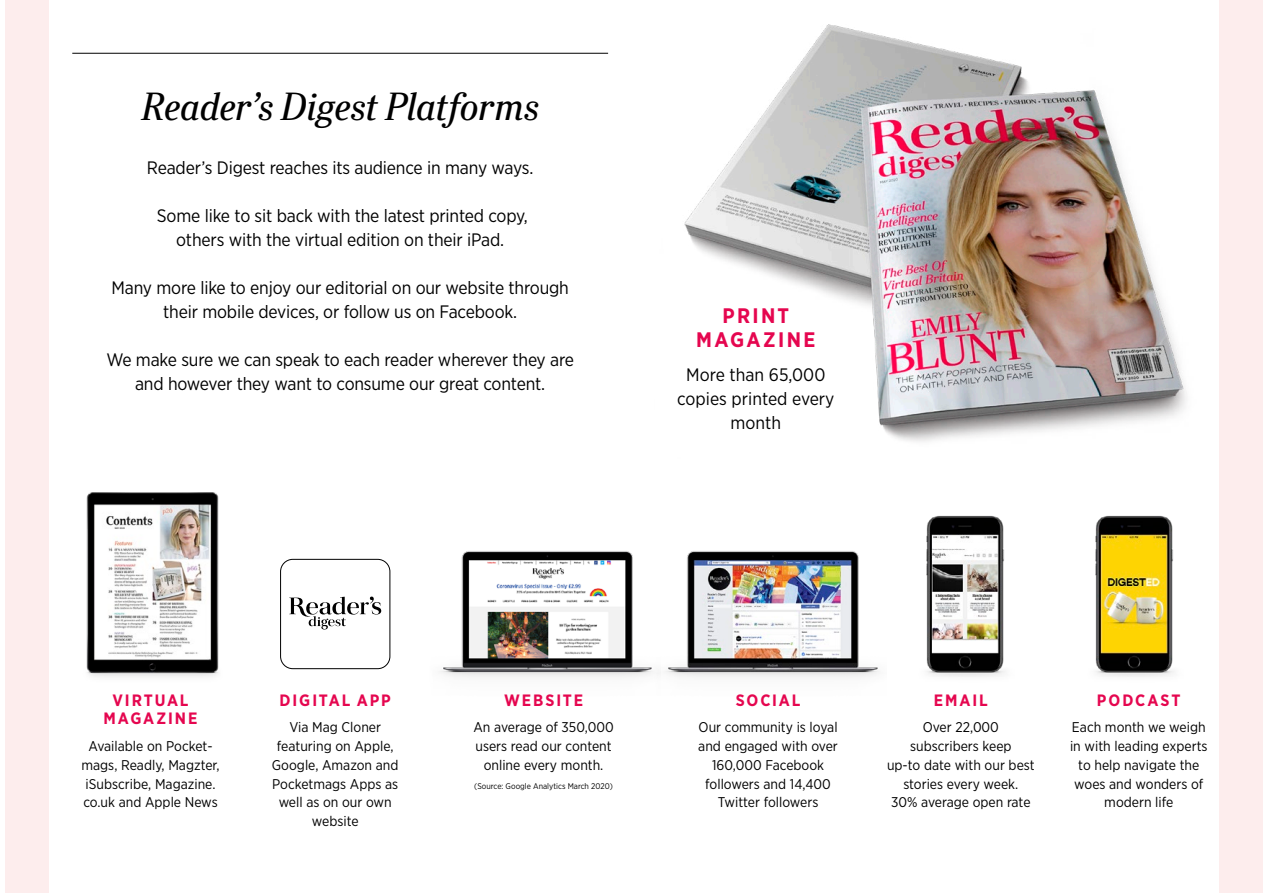
<style>
.page{position:relative;width:1263px;height:893px;background:#fff}
.page>*{position:absolute;margin:0;border:0;box-sizing:border-box;transform-origin:0 0}
.t1{font:italic 37.5px "Ysobel Display Std";letter-spacing:.005em;color:#000}
.t2{font:700 21px/24px "Gotham Narrow";letter-spacing:.11em;color:#e5064f;text-align:center}
.t3{font:18px/24px "Gotham Narrow";letter-spacing:-.01em;color:#000;text-align:center}
.t4{font:700 16.5px/18.8px "Gotham Narrow";letter-spacing:.115em;color:#e5064f;text-align:center}
.t5{font:14.1px/18.8px "Gotham Narrow";color:#000;text-align:center}
.t6{font:8.25px "Gotham Narrow";color:#000}
</style>
<div class="page">
<div style="left:1220px;top:0;width:43px;height:893px;background:#fdeded"></div>
<hr style="left:72px;top:53px;width:536px;height:1px;background:#000">
<img style="left:684px;top:7px;width:536px;height:405px">
<img style="left:440px;top:551px;width:138px;height:126px">
<img style="left:878px;top:412px;width:139px;height:265px">
<img style="left:578px;top:526px;width:308px;height:151px">
<div style="left:5px;top:0;width:43px;height:893px;background:#fdeded"></div>
<img style="left:86px;top:492px;width:133px;height:185px">
<svg style="left:289px;top:597px;width:92px;height:32px"></svg>
<div style="left:280px;top:559px;width:110px;height:110px;border:1px solid #000;border-radius:12px"></div>
<img style="left:1017px;top:412px;width:203px;height:307px">
<h1 class="t1" style="left:142px;top:84px;width:399px">Reader’s Digest Platforms</h1>
<p class="t3" style="left:147px;top:155px;width:388px">Reader’s Digest reaches its audience in many ways.</p>
<p class="t3" style="left:157px;top:203px;width:372px">Some like to sit back with the latest printed copy, others with the virtual edition on their iPad.</p>
<p class="t3" style="left:111px;top:275px;width:459px">Many more like to enjoy our editorial on our website through their mobile devices, or follow us on Facebook.</p>
<p class="t3" style="left:106px;top:347px;width:469px">We make sure we can speak to each reader wherever they are and however they want to consume our great content.</p>
<h2 class="t2" style="left:696px;top:303px;width:121px">PRINT<br>MAGAZINE</h2>
<p class="t3" style="left:677px;top:362px;width:159px">More than 65,000 copies printed every month</p>
<p class="t4" style="left:104px;top:690px;width:95px">VIRTUAL<br>MAGAZINE</p>
<p class="t5" style="left:81px;top:736px;width:140px">Available on Pocket&shy;mags, Readly, Magzter, iSubscribe, Magazine. co.uk and Apple News</p>
<p class="t4" style="left:280px;top:690px;width:113px">DIGITAL APP</p>
<p class="t5" style="left:272px;top:717px;width:128px">Via Mag Cloner featuring on Apple,<br>Google, Amazon and<br>Pocketmags Apps as well as on our own website</p>
<p class="t4" style="left:504px;top:690px;width:81px">WEBSITE</p>
<p class="t5" style="left:473px;top:717px;width:142px">An average of 350,000 users read our content online every month.</p>
<p class="t6" style="left:474px;top:780px;width:140px">(Source: Google Analytics March 2020)</p>
<p class="t4" style="left:736px;top:690px;width:66px">SOCIAL</p>
<p class="t5" style="left:698px;top:717px;width:141px">Our community is loyal and engaged with over<br>160,000 Facebook followers and 14,400<br>Twitter followers</p>
<p class="t4" style="left:934px;top:690px;width:56px">EMAIL</p>
<p class="t5" style="left:887px;top:717px;width:149px">Over 22,000 subscribers keep<br>up-to date with our best stories every week.<br>30% average open rate</p>
<p class="t4" style="left:1097px;top:690px;width:85px">PODCAST</p>
<p class="t5" style="left:1070px;top:717px;width:139px">Each month we weigh in with leading experts to help navigate the woes and wonders of modern life</p>
</div>
